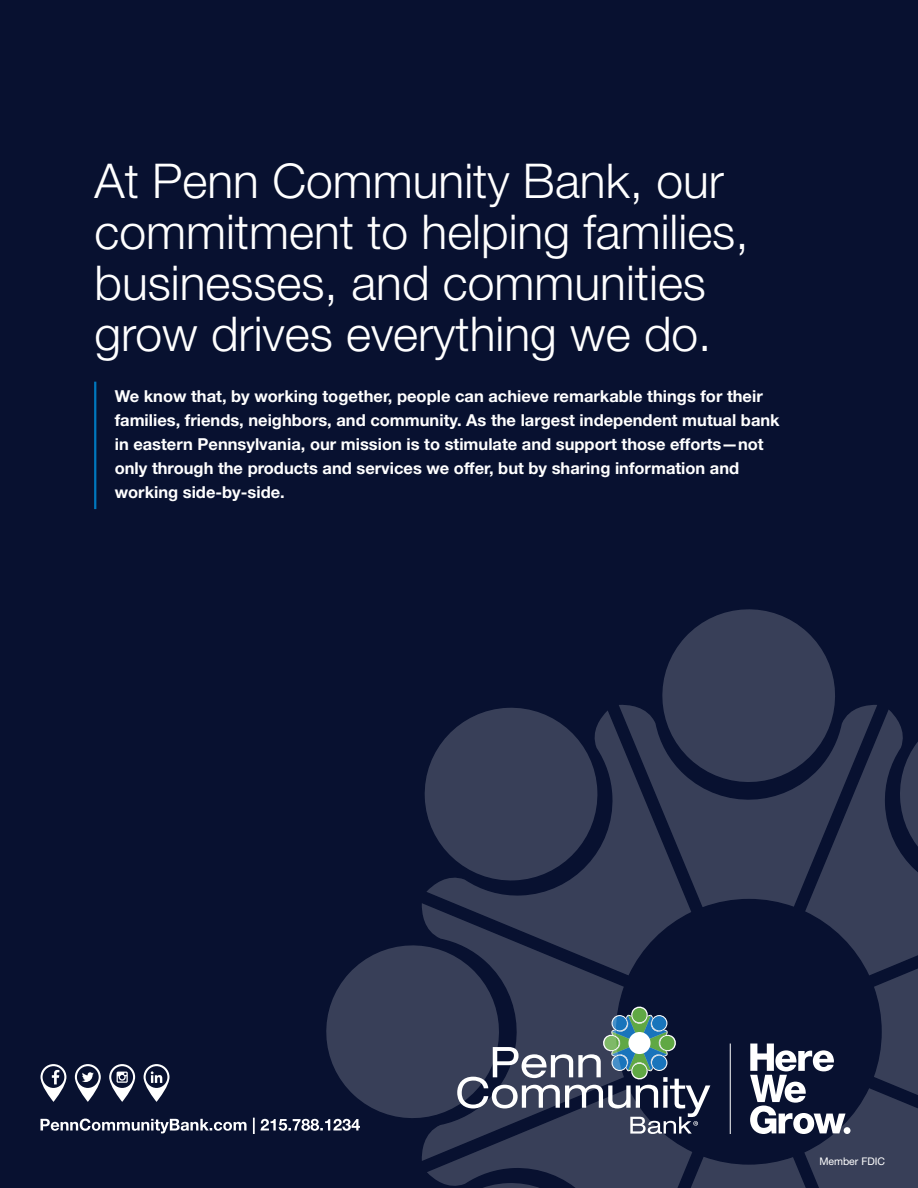
<style>
.page{position:relative;width:918px;height:1188px;background:#081130}
.page>*{position:absolute;margin:0;border:0;box-sizing:border-box;transform-origin:0 0}
.Body_Copy{font:300 48px/51px "Helvetica Neue LT Std";color:#fff}
.t1{font:700 16.5px/24px "Helvetica Neue LT Std";color:#fff}
.Body_Copy-2{font:10.5px "Helvetica Neue LT Pro";color:#fff}
</style>
<div class="page">
<svg style="left:40px;top:609px;width:878px;height:579px"></svg>
<hr style="left:94px;top:382px;width:2px;height:127px;background:#0077bd">
<p class="Body_Copy" style="left:94px;top:155px;width:656px">At Penn Community Bank, our commitment to helping families, businesses, and communities grow drives everything we do.</p>
<p class="t1" style="left:115px;top:384px;width:667px">We know that, by working together, people can achieve remarkable things for their families, friends, neighbors, and community. As the largest independent mutual bank in eastern Pennsylvania, our mission is to stimulate and support those efforts—not only through the products and services we offer, but by sharing information and working side-by-side.</p>
<p class="Body_Copy-2" style="left:819px;top:1155px;width:67px">Member FDIC</p>
</div>
